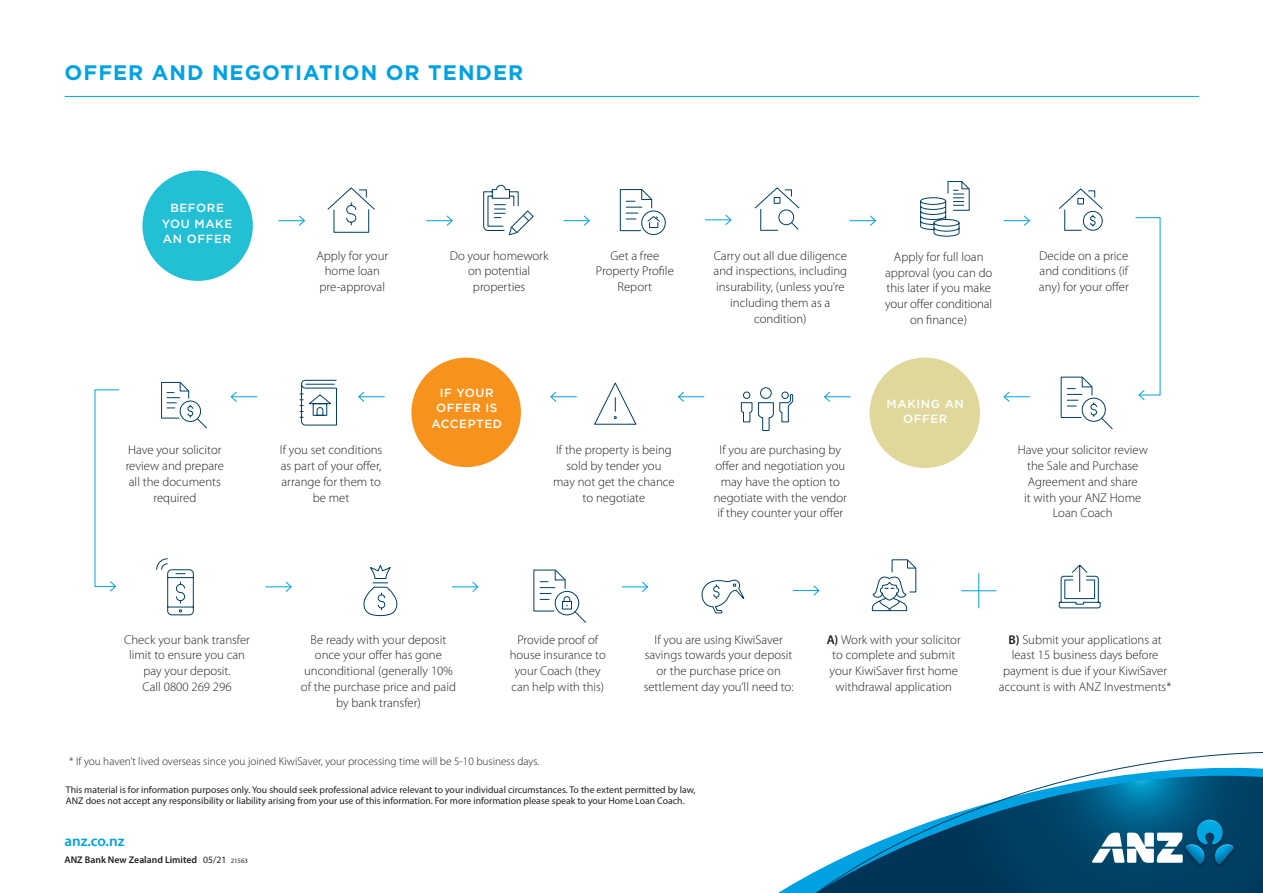
<style>
.page{position:relative;width:1263px;height:893px;background:#fff}
.page>*{position:absolute;margin:0;border:0;box-sizing:border-box;transform-origin:0 0}
._15_Broch_Head_1_A5{font:700 21px "Gotham";letter-spacing:.05em;color:#00a2e1}
._15_Broch_url_10pt_b{font:600 15px "Myriad Pro";color:#00a2e1}
._8_5on10_5{font:300 12.75px/15.8px "Myriad Pro";color:#231f20;text-align:center}
._15_Broch_Table_Body{font:300 12.75px/15.8px "Myriad Pro";color:#231f20;text-align:center}
._8_5on10_5-2{font:300 12.6px/15.6px "Myriad Pro";color:#231f20;text-align:center}
._15_Broch_Head_2_Got{font:500 11.85px/15.1px "Gotham";letter-spacing:.05em;color:#fff;text-align:center}
._15_Broch_Table_Body-2{font:300 11.25px "Myriad Pro";color:#231f20}
._15_Broch_Legals_6_5{font:9.75px/11.2px "Myriad Pro";color:#231f20}
._15_Broch_Legals_6_5-2{font:600 9.75px "Myriad Pro";color:#231f20}
.s1{font-weight:600}
.s2{font-weight:400}
.s3{font-weight:400;font-size:6.75px}
</style>
<div class="page">
<hr style="left:65px;top:96px;width:1134px;height:1px;background:#00a2e1">
<svg style="left:1135px;top:217px;width:26px;height:184px"></svg>
<div style="left:142px;top:171px;width:111px;height:110px;background:#23bfd5;border-radius:50%"></div>
<svg style="left:483px;top:185px;width:51px;height:51px"></svg>
<div style="left:334px;top:209px;width:35px;height:24px;border:1px solid #003f61"></div>
<svg style="left:327px;top:187px;width:48px;height:39px"></svg>
<div style="left:641px;top:211px;width:25px;height:24px;border:1px solid #003f61;border-radius:50%"></div>
<svg style="left:619px;top:189px;width:41px;height:42px"></svg>
<svg style="left:279px;top:215px;width:26px;height:11px"></svg>
<svg style="left:754px;top:187px;width:46px;height:44px"></svg>
<svg style="left:426px;top:215px;width:27px;height:11px"></svg>
<svg style="left:705px;top:214px;width:27px;height:11px"></svg>
<svg style="left:850px;top:215px;width:26px;height:11px"></svg>
<svg style="left:94px;top:389px;width:25px;height:203px"></svg>
<svg style="left:824px;top:391px;width:26px;height:11px"></svg>
<div style="left:870px;top:358px;width:110px;height:110px;background:#dfd89a;border-radius:50%"></div>
<svg style="left:563px;top:215px;width:27px;height:11px"></svg>
<svg style="left:1003px;top:391px;width:27px;height:11px"></svg>
<svg style="left:677px;top:391px;width:27px;height:11px"></svg>
<svg style="left:550px;top:391px;width:27px;height:11px"></svg>
<svg style="left:156px;top:558px;width:38px;height:58px"></svg>
<svg style="left:920px;top:181px;width:50px;height:56px"></svg>
<div style="left:411px;top:358px;width:110px;height:109px;background:#f7931d;border-radius:50%"></div>
<svg style="left:161px;top:382px;width:46px;height:47px"></svg>
<svg style="left:299px;top:380px;width:38px;height:46px"></svg>
<svg style="left:594px;top:382px;width:43px;height:43px"></svg>
<svg style="left:363px;top:565px;width:35px;height:51px"></svg>
<hr style="left:978px;top:573px;width:1px;height:35px;background:#00a2e1">
<hr style="left:961px;top:590px;width:35px;height:1px;background:#00a2e1">
<svg style="left:1058px;top:564px;width:43px;height:45px"></svg>
<svg style="left:871px;top:559px;width:45px;height:52px"></svg>
<svg style="left:701px;top:579px;width:43px;height:35px"></svg>
<svg style="left:265px;top:581px;width:27px;height:11px"></svg>
<svg style="left:793px;top:585px;width:27px;height:11px"></svg>
<svg style="left:741px;top:387px;width:52px;height:44px"></svg>
<svg style="left:1059px;top:188px;width:44px;height:43px"></svg>
<svg style="left:1060px;top:376px;width:53px;height:54px"></svg>
<svg style="left:1003px;top:215px;width:27px;height:11px"></svg>
<svg style="left:358px;top:391px;width:27px;height:11px"></svg>
<svg style="left:230px;top:391px;width:27px;height:11px"></svg>
<svg style="left:452px;top:581px;width:27px;height:11px"></svg>
<svg style="left:533px;top:569px;width:54px;height:54px"></svg>
<svg style="left:622px;top:581px;width:27px;height:11px"></svg>
<svg style="left:778px;top:752px;width:485px;height:141px"></svg>
<img style="left:1177px;top:812px;width:65px;height:62px">
<svg style="left:1092px;top:820px;width:93px;height:44px"></svg>
<img style="left:1185px;top:820px;width:49px;height:44px">
<p class="_15_Broch_Head_1_A5" style="left:65px;top:61px;width:460px">OFFER AND NEGOTIATION OR TENDER</p>
<p class="_15_Broch_Head_2_Got" style="left:162px;top:200px;width:72px">BEFORE<br>YOU MAKE<br>AN OFFER</p>
<p class="_8_5on10_5" style="left:316px;top:247px;width:73px">Apply for your home loan pre‑approval</p>
<p class="_8_5on10_5" style="left:596px;top:247px;width:79px">Get a free<br>Property Profile<br>Report</p>
<p class="_8_5on10_5" style="left:713px;top:247px;width:135px">Carry out all due diligence and inspections, including insurability, (unless you’re including them as a condition)</p>
<p class="_8_5on10_5" style="left:450px;top:247px;width:100px">Do your homework on potential properties</p>
<p class="_15_Broch_Head_2_Got" style="left:431px;top:385px;width:72px">IF YOUR<br>OFFER IS<br>ACCEPTED</p>
<p class="_8_5on10_5" style="left:126px;top:442px;width:100px">Have your solicitor review and prepare all the documents required</p>
<p class="_8_5on10_5" style="left:280px;top:442px;width:104px">If you set conditions as part of your offer, arrange for them to be met</p>
<p class="_8_5on10_5" style="left:553px;top:442px;width:123px">If the property is being sold by tender you<br>may not get the chance to negotiate</p>
<p class="_8_5on10_5" style="left:714px;top:442px;width:135px">If you are purchasing by offer and negotiation you may have the option to negotiate with the vendor if they counter your offer</p>
<p class="_8_5on10_5" style="left:885px;top:249px;width:109px">Apply for full loan approval (you can do this later if you make your offer conditional on finance)</p>
<p class="_8_5on10_5" style="left:1039px;top:247px;width:91px;text-align:justify">Decide on a price and conditions (if any) for your offer</p>
<p class="_15_Broch_Head_2_Got" style="left:887px;top:396px;width:79px">MAKING AN<br>OFFER</p>
<p class="_8_5on10_5" style="left:1018px;top:442px;width:132px">Have your solicitor review the Sale and Purchase<br>Agreement and share<br>it with your ANZ Home<br>Loan Coach</p>
<p class="_8_5on10_5" style="left:124px;top:631px;width:127px">Check your bank transfer limit to ensure you can pay your deposit.<br>Call 0800 269 296</p>
<p class="_8_5on10_5" style="left:644px;top:631px;width:151px">If you are using KiwiSaver savings towards your deposit or the purchase price on settlement day you’ll need to:</p>
<p class="_8_5on10_5" style="left:301px;top:631px;width:157px">Be ready with your deposit once your offer has gone unconditional (generally 10% of the purchase price and paid by bank transfer)</p>
<p class="_15_Broch_Table_Body" style="left:999px;top:631px;width:174px"><span class="s1">B)</span> Submit your applications at least 15 business days before payment is due if your KiwiSaver account is with ANZ Investments*</p>
<p class="_15_Broch_Table_Body" style="left:827px;top:631px;width:136px"><span class="s1">A)</span> Work with your solicitor to complete and submit your KiwiSaver first home withdrawal application</p>
<p class="_8_5on10_5-2" style="left:510px;top:632px;width:97px">Provide proof of house insurance to your Coach (they can help with this)</p>
<p class="_15_Broch_Table_Body-2" style="left:69px;top:755px;width:472px">* If you haven’t lived overseas since you joined KiwiSaver, your processing time will be 5-10 business days.</p>
<p class="_15_Broch_Legals_6_5" style="left:66px;top:784px;width:631px">This material is for information purposes only. You should seek professional advice relevant to your individual circumstances. To the extent permitted by law,<br>ANZ does not accept any responsibility or liability arising from your use of this information. For more information please speak to your Home Loan Coach.</p>
<p class="_15_Broch_url_10pt_b" style="left:64px;top:832px;width:61px">anz.co.nz</p>
<p class="_15_Broch_Legals_6_5-2" style="left:64px;top:854px;width:185px">ANZ Bank New Zealand Limited <span class="s2">05/21</span> <span class="s3">21563</span></p>
</div>
